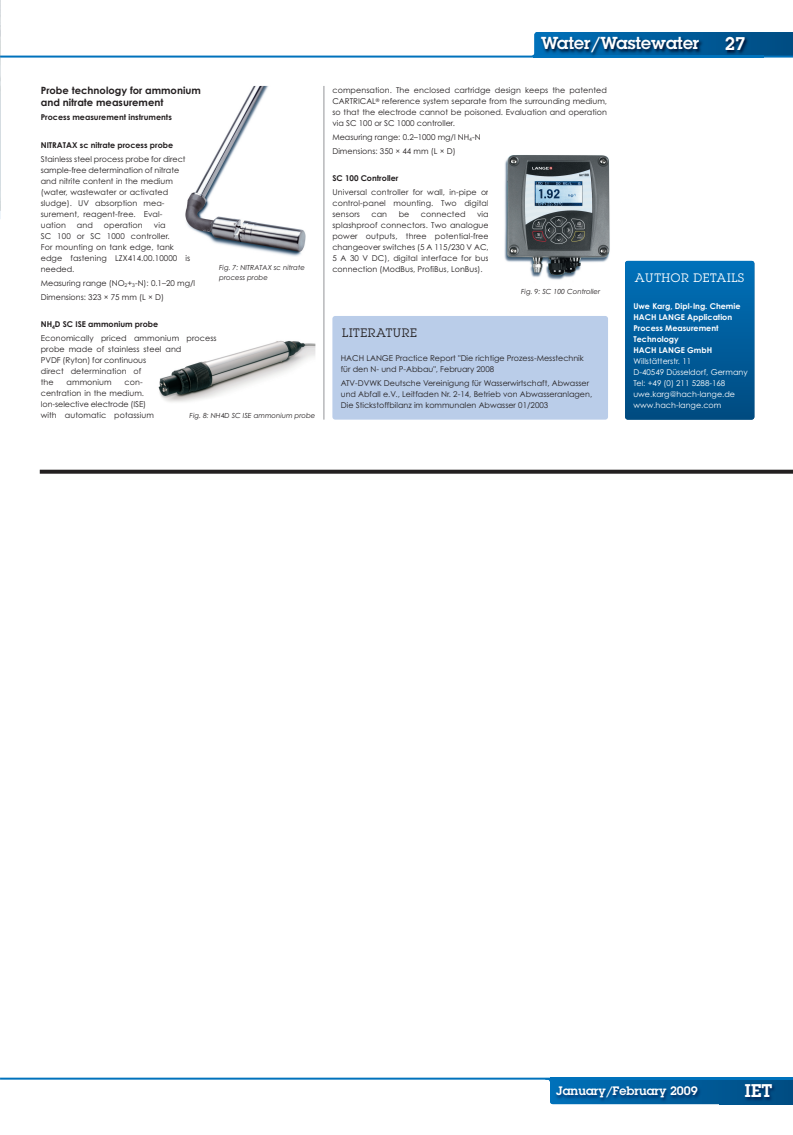
<style>
.page{position:relative;width:793px;height:1135px;background:#fff}
.page>*{position:absolute;margin:0;border:0;box-sizing:border-box;transform-origin:0 0}
.t1{font:600 18px "Lubalin Graph";color:#fff}
.t2{font:600 17px "Lubalin Graph";color:#fff}
.t3{font:600 12px "Lubalin Graph";color:#fff}
.t4{font:12px "Lubalin Graph";letter-spacing:.055em;color:#fff}
.t5{font:12px "Lubalin Graph";letter-spacing:.055em;color:#231f20}
.t6{font:700 10px/12px "Century Gothic";color:#231f20}
.t7{font:8px/11px "Century Gothic";color:#231f20}
.t8{font:8px/11px "Century Gothic";color:#fff}
.t9{font:700 8px "Century Gothic";color:#231f20}
.t10{font:italic 7px/10px "Century Gothic";color:#231f20}
.s1{font-weight:700}
.s2{font-style:normal}
</style>
<div class="page">
<hr style="left:0;top:56px;width:793px;height:2px;background:#0072bc">
<svg style="left:531px;top:32px;width:262px;height:26px;background:#03558f"></svg>
<hr style="left:0;top:1077px;width:793px;height:2px;background:#0072bc">
<svg style="left:545px;top:1077px;width:248px;height:28px;background:#09609d"></svg>
<div style="left:625px;top:261px;width:129px;height:158px;background:linear-gradient(to bottom,#0071b9,#004b80);border-radius:3px"></div>
<div style="left:332px;top:316px;width:276px;height:103px;background:#bacde9;border-radius:3px"></div>
<hr style="left:324px;top:86px;width:1px;height:333px;background:#939598">
<img style="left:0;top:0;width:1px;height:211px">
<img style="left:185px;top:86px;width:121px;height:171px">
<img style="left:158px;top:341px;width:157px;height:61px">
<img style="left:504px;top:155px;width:106px;height:125px">
<svg style="left:40px;top:469px;width:753px;height:4px;background:#494646"></svg>
<p class="t6" style="left:41px;top:85px;width:161px">Probe technology for ammonium and nitrate measurement</p>
<p class="t9" style="left:41px;top:113px;width:133px">Process measurement instruments</p>
<p class="t7" style="left:41px;top:139px;width:146px;line-height:13.8px"><span class="s1">NITRATAX sc nitrate process probe<br></span>Stainless steel process probe for direct</p>
<p class="t7" style="left:41px;top:165px;width:140px">sample-free determination of nitrate and nitrite content in the medium (water, wastewater or activated sludge). UV absorption mea&shy;surement, reagent-free. Eval&shy;uation</p>
<p class="t7" style="left:41px;top:220px;width:151px;text-indent:113px">via<br>SC 100 or SC 1000 controller.<br>For mounting on tank edge, tank edge fastening LZX414.00.10000 is needed.</p>
<p class="t7" style="left:41px;top:277px;width:156px;line-height:13.8px">Measuring range (NO<sub>2</sub>+<sub>3</sub>-N): 0.1–20 mg/l<br>Dimensions: 323 × 75 mm (L × D)</p>
<p class="t7" style="left:41px;top:318px;width:177px;line-height:13.8px"><span class="s1">NH</span><sub>4</sub><span class="s1">D SC ISE ammonium probe<br></span>Economically priced ammonium process</p>
<p class="t7" style="left:41px;top:344px;width:142px">probe made of stainless steel and<br>PVDF (Ryton) for continuous<br>direct determination of<br>the</p>
<p class="t7" style="left:77px;top:220px;width:17px">and</p>
<p class="t7" style="left:104px;top:220px;width:40px">operation</p>
<p class="t10" style="left:219px;top:263px;width:87px">Fig. 7: NITRATAX sc nitrate process probe</p>
<p class="t7" style="left:67px;top:377px;width:47px">ammonium</p>
<p class="t7" style="left:41px;top:377px;width:115px;text-indent:84px">con&shy;centration in the medium.<br>Ion-selective electrode (ISE) with automatic potassium</p>
<p class="t10" style="left:190px;top:411px;width:127px">Fig. 8: NH<span class="s2">4</span>D SC ISE ammonium probe</p>
<p class="t2" style="left:541px;top:37px;width:160px">Water/Wastewater</p>
<p class="t1" style="left:725px;top:38px;width:22px">27</p>
<p class="t7" style="left:332px;top:85px;width:276px;text-align:justify">compensation. The enclosed cartridge design keeps the patented CARTRICAL<sup>®</sup> reference system separate from the surrounding medium, so that the electrode cannot be poisoned. Evaluation and operation via SC 100 or SC 1000 controller.</p>
<p class="t7" style="left:332px;top:131px;width:150px;line-height:13.8px">Measuring range: 0.2–1000 mg/l NH<sub>4</sub>-N<br>Dimensions: 350 × 44 mm (L × D)</p>
<p class="t7" style="left:332px;top:172px;width:158px;line-height:13.8px"><span class="s1">SC 100 Controller<br></span>Universal controller for wall, in-pipe or</p>
<p class="t7" style="left:332px;top:198px;width:158px">control-panel mounting. Two digital sensors</p>
<p class="t7" style="left:332px;top:209px;width:158px;text-align:justify;text-indent:145px">via splashproof connectors. Two analogue power outputs, three potential-free changeover switches (5 A 115/230 V AC, 5 A 30 V DC), digital interface for bus connection (ModBus, ProfiBus, LonBus).</p>
<p class="t7" style="left:371px;top:209px;width:17px">can</p>
<p class="t7" style="left:399px;top:209px;width:12px">be</p>
<p class="t7" style="left:421px;top:209px;width:46px">connected</p>
<p class="t10" style="left:521px;top:287px;width:80px">Fig. 9: SC 100 Controller</p>
<p class="t5" style="left:342px;top:328px;width:76px">LITERATURE</p>
<p class="t7" style="left:341px;top:353px;width:245px">HACH LANGE Practice Report "Die richtige Prozess-Messtechnik für den N- und P-Abbau", February 2008</p>
<p class="t7" style="left:341px;top:378px;width:253px">ATV-DVWK Deutsche Vereinigung für Wasserwirtschaft, Abwasser und Abfall e.V., Leitfaden Nr. 2-14, Betrieb von Abwasseranlagen,<br>Die Stickstoffbilanz im kommunalen Abwasser 01/2003</p>
<p class="t4" style="left:635px;top:273px;width:111px">AUTHOR DETAILS</p>
<p class="t8" style="left:633px;top:301px;width:116px"><span class="s1">Uwe Karg, Dipl-Ing. Chemie<br>HACH LANGE Application<br>Process Measurement<br>Technology<br>HACH LANGE GmbH<br></span>Willstätterstr. 11<br>D-40549 Düsseldorf, Germany<br>Tel: +49 (0) 211 5288-168 uwe.karg@hach-lange.de www.hach-lange.com</p>
<p class="t3" style="left:556px;top:1085px;width:143px">January/February 2009</p>
<p class="t1" style="left:745px;top:1084px;width:29px">IET</p>
</div>
